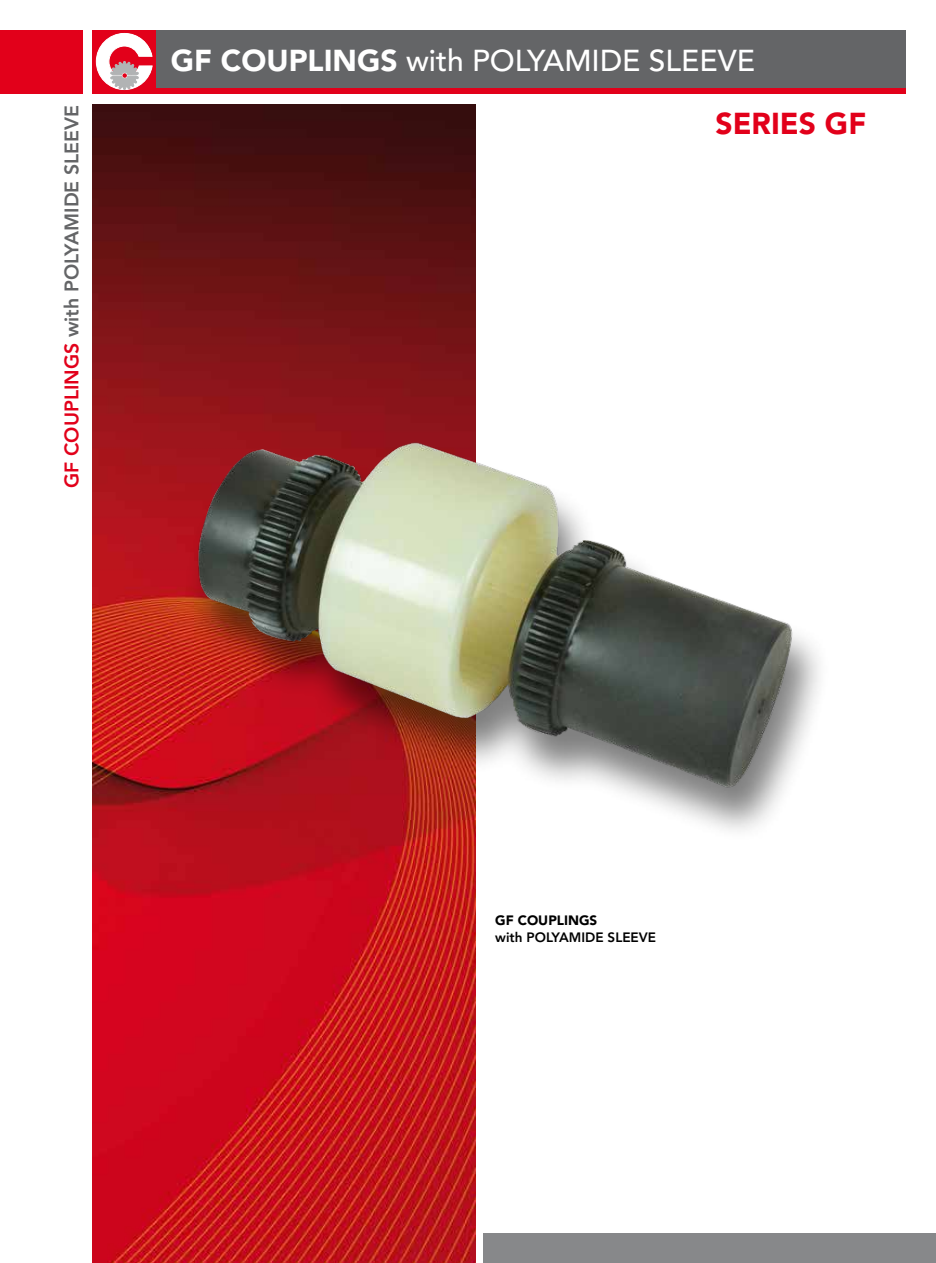
<style>
.page{position:relative;width:936px;height:1263px;background:#fff}
.page>*{position:absolute;margin:0;border:0;box-sizing:border-box;transform-origin:0 0}
.t1{font:500 30px/62.7px "Avenir LT Std";color:#fff}
.t2{font:800 19.5px "Avenir LT Std";color:#646567}
.t3{font:800 13.5px "Avenir LT Std";color:#000}
.t4{font:900 13.5px "Avenir LT Std";color:#000}
.s1{color:#e2001a}
.s2{font-weight:900}
.s3{font-weight:900;color:#e2001a}
</style>
<div class="page">
<img style="left:93px;top:105px;width:382px;height:1158px">
<div style="left:94px;top:30px;width:811px;height:64px;background:#646567"></div>
<div style="left:92px;top:30px;width:64px;height:64px;background:#e2001a"></div>
<svg style="left:95px;top:33px;width:58px;height:57px"></svg>
<div style="left:135px;top:88px;width:770px;height:6px;background:#e2001a"></div>
<div style="left:0;top:30px;width:82px;height:64px;background:#e2001a"></div>
<div style="left:483px;top:1233px;width:452px;height:30px;background:#87888a"></div>
<div style="left:183px;top:446px;width:648px;height:397px;background:#000;opacity:.5"></div>
<img style="left:139px;top:393px;width:692px;height:432px">
<p class="t2" style="left:60px;top:488px;width:385px;rotate:-90deg"><span class="s1">GF COUPLINGS</span> with POLYAMIDE SLEEVE</p>
<p class="t1" style="left:715px;top:30px;width:152px;text-indent:-544px"><span class="s2">GF COUPLINGS</span> with POLYAMIDE SLEEVE<br><span class="s3">SERIES GF</span></p>
<p class="t4" style="left:495px;top:912px;width:103px">GF COUPLINGS</p>
<p class="t3" style="left:495px;top:930px;width:162px">with POLYAMIDE SLEEVE</p>
</div>
